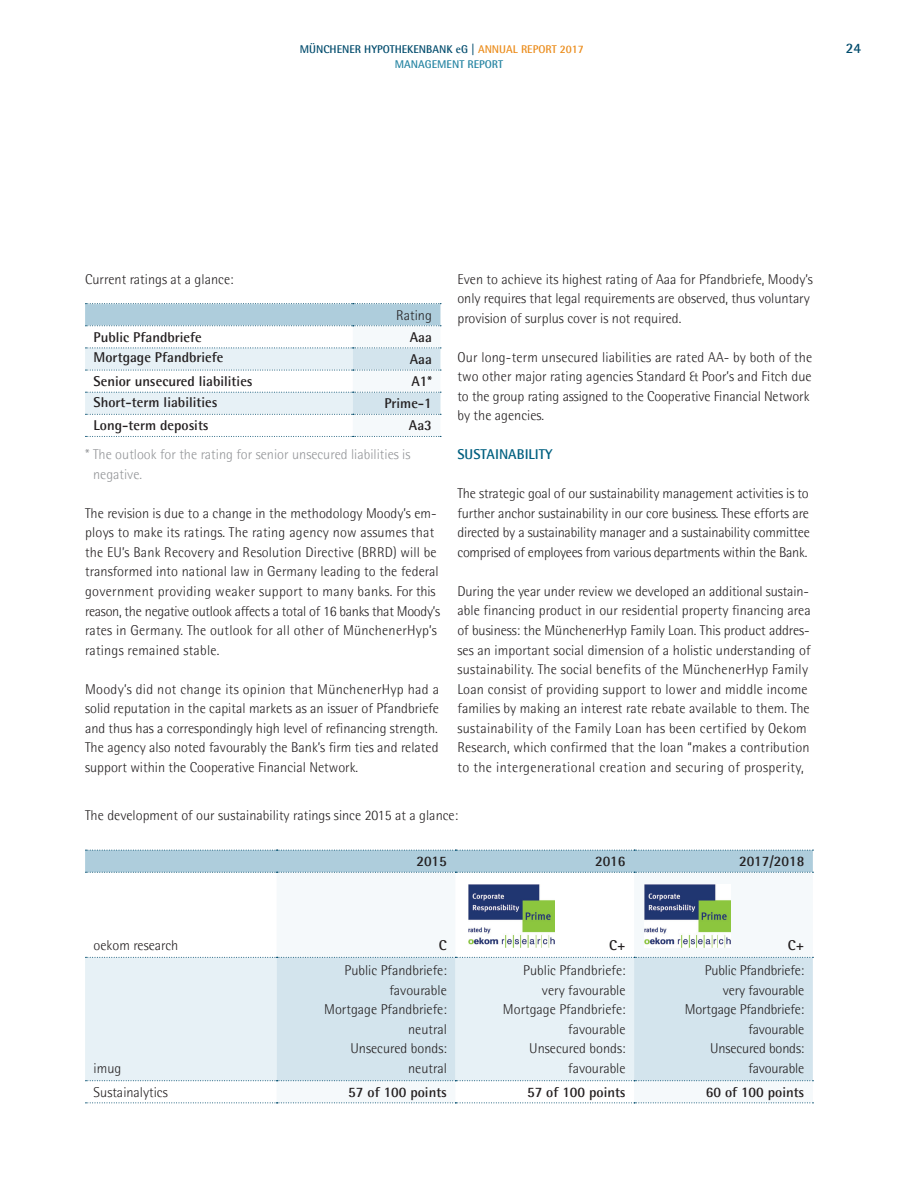
<style>
.page{position:relative;width:915px;height:1183px;background:#fff}
.page>*{position:absolute;margin:0;border:0;box-sizing:border-box;transform-origin:0 0}
.t1{font:300 14.25px/19.5px "Rotis Semi Sans Pro";color:#231f20}
.t2{font:700 14.25px "Rotis Semi Sans Pro";color:#231f20}
.t3{font:300 14.25px/19.5px "Rotis Semi Sans Pro";color:#939598}
.t4{font:700 14.25px "Rotis Semi Sans Pro";color:#006080}
.t5{font:700 14.25px "Rotis Semi Sans Pro";color:#004b6c}
.t6{font:700 11.25px/15.3px "Rotis Semi Sans Pro";color:#004b6c}
.s1{color:#eb8c1b}
.s2{color:#2584a2}
</style>
<div class="page">
<svg style="left:276px;top:872px;width:536px;height:210px;fill:#f5f9fb"></svg>
<div style="left:85px;top:957px;width:191px;height:123px;background:#e7f1f6"></div>
<svg style="left:276px;top:957px;width:536px;height:123px;background:#d9e8ef"></svg>
<svg style="left:85px;top:849px;width:728px;height:23px;background:#aeccdb"></svg>
<svg style="left:85px;top:956px;width:728px;height:1px"></svg>
<svg style="left:85px;top:1080px;width:728px;height:1px"></svg>
<svg style="left:85px;top:1102px;width:728px;height:1px"></svg>
<svg style="left:85px;top:303px;width:356px;height:134px"></svg>
<img style="left:468px;top:883px;width:86px;height:64px">
<img style="left:644px;top:883px;width:86px;height:64px">
<p class="t6" style="left:395px;top:41px;width:190px;text-indent:-95px">MÜNCHENER HYPOTHEKENBANK eG | <span class="s1">ANNUAL REPORT 2017<br></span><span class="s2">MANAGEMENT REPORT</span></p>
<p class="t5" style="left:845px;top:39px;width:17px">24</p>
<p class="t1" style="left:85px;top:269px;width:150px">Current ratings at a glance:</p>
<p class="t1" style="left:396px;top:305px;width:37px">Rating</p>
<p class="t2" style="left:94px;top:328px;width:110px">Public Pfandbriefe</p>
<p class="t2" style="left:409px;top:328px;width:24px">Aaa</p>
<p class="t2" style="left:94px;top:349px;width:131px">Mortgage Pfandbriefe</p>
<p class="t2" style="left:409px;top:350px;width:24px">Aaa</p>
<p class="t2" style="left:94px;top:372px;width:160px">Senior unsecured liabilities</p>
<p class="t2" style="left:411px;top:372px;width:22px">A1*</p>
<p class="t2" style="left:94px;top:393px;width:125px">Short-term liabilities</p>
<p class="t2" style="left:384px;top:394px;width:49px">Prime-1</p>
<p class="t2" style="left:94px;top:416px;width:116px">Long-term deposits</p>
<p class="t2" style="left:409px;top:416px;width:24px">Aa3</p>
<p class="t3" style="left:93px;top:445px;width:319px;text-indent:-8px">* The outlook for the rating for senior unsecured liabilities is negative.</p>
<p class="t1" style="left:85px;top:503px;width:356px">The revision is due to a change in the methodology Moody’s em&shy;ploys to make its ratings. The rating agency now assumes that the EU’s Bank Recovery and Resolution Directive (BRRD) will be transformed into national law in Germany leading to the federal government providing weaker support to many banks. For this reason, the negative outlook affects a total of 16 banks that Moody’s rates in Germany. The outlook for all other of MünchenerHyp’s ratings remained stable.</p>
<p class="t1" style="left:85px;top:679px;width:355px;text-align:justify">Moody’s did not change its opinion that MünchenerHyp had a solid reputation in the capital markets as an issuer of Pfandbriefe and thus has a correspondingly high level of refinancing strength.<br>The agency also noted favourably the Bank’s firm ties and related support within the Cooperative Financial Network.</p>
<p class="t1" style="left:457px;top:269px;width:356px">Even to achieve its highest rating of Aaa for Pfandbriefe, Moody’s only requires that legal requirements are observed, thus voluntary provision of surplus cover is not required.</p>
<p class="t1" style="left:457px;top:347px;width:356px">Our long-term unsecured liabilities are rated AA- by both of the two other major rating agencies Standard &amp; Poor’s and Fitch due to the group rating assigned to the Cooperative Financial Network by the agencies.</p>
<p class="t4" style="left:457px;top:445px;width:97px">SUSTAINABILITY</p>
<p class="t1" style="left:457px;top:484px;width:354px;text-align:justify">The strategic goal of our sustainability management activities is to further anchor sustainability in our core business. These efforts are directed by a sustainability manager and a sustainability committee comprised of employees from various departments within the Bank.</p>
<p class="t1" style="left:457px;top:581px;width:354px">During the year under review we developed an additional sustain&shy;able financing product in our residential property financing area of business: the MünchenerHyp Family Loan. This product addres&shy;ses an important social dimension of a holistic understanding of sustainability. The social benefits of the MünchenerHyp Family Loan consist of providing support to lower and middle income families by making an interest rate rebate available to them. The sustainability of the Family Loan has been certified by Oekom Research, which confirmed that the loan “makes a contribution to the intergenerational creation and securing of prosperity,</p>
<p class="t1" style="left:85px;top:805px;width:374px">The development of our sustainability ratings since 2015 at a glance:</p>
<p class="t2" style="left:416px;top:852px;width:32px">2015</p>
<p class="t2" style="left:595px;top:852px;width:32px">2016</p>
<p class="t2" style="left:738px;top:852px;width:67px">2017/2018</p>
<p class="t1" style="left:94px;top:935px;width:86px">oekom research</p>
<p class="t2" style="left:439px;top:936px;width:9px">C</p>
<p class="t2" style="left:609px;top:936px;width:18px">C+</p>
<p class="t2" style="left:787px;top:936px;width:18px">C+</p>
<p class="t1" style="left:94px;top:1058px;width:29px">imug</p>
<p class="t1" style="left:324px;top:960px;width:124px;text-align:right">Public Pfandbriefe: favourable<br>Mortgage Pfandbriefe: neutral<br>Unsecured bonds: neutral</p>
<p class="t1" style="left:503px;top:960px;width:124px;text-align:right">Public Pfandbriefe: very favourable<br>Mortgage Pfandbriefe: favourable<br>Unsecured bonds: favourable</p>
<p class="t1" style="left:684px;top:960px;width:121px;text-align:right">Public Pfandbriefe: very favourable<br>Mortgage Pfandbriefe: favourable<br>Unsecured bonds: favourable</p>
<p class="t1" style="left:94px;top:1081px;width:76px">Sustainalytics</p>
<p class="t2" style="left:348px;top:1082px;width:100px">57 of 100 points</p>
<p class="t2" style="left:527px;top:1082px;width:100px">57 of 100 points</p>
<p class="t2" style="left:705px;top:1082px;width:100px">60 of 100 points</p>
</div>
